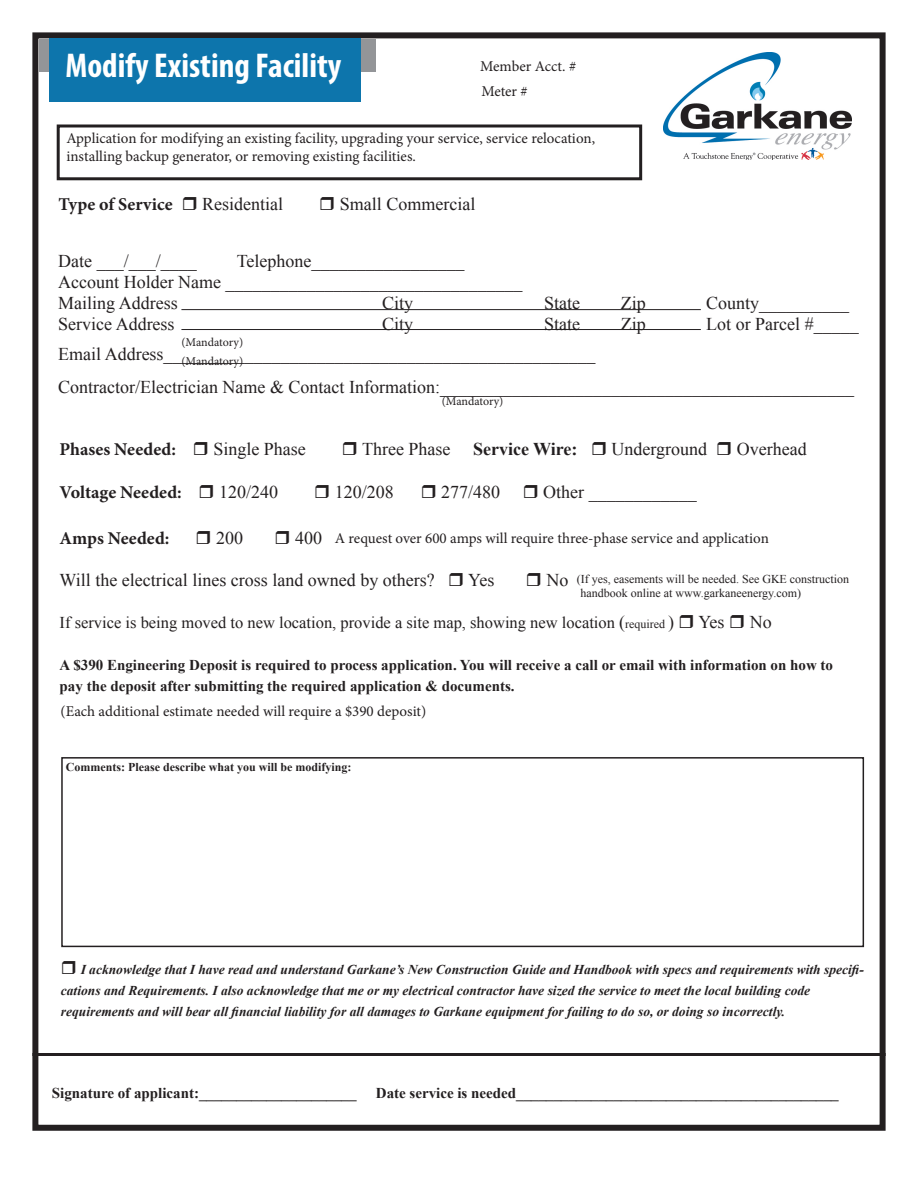
<style>
.page{position:relative;width:918px;height:1188px;background:#fff}
.page>*{position:absolute;margin:0;border:0;box-sizing:border-box;transform-origin:0 0}
.t1{font:700 condensed 34.5px "Myriad Pro";color:#fff}
.t2{font:18px/21px "Times New Roman";color:#231f20}
.t3{font:700 18px "Minion Pro";letter-spacing:.005em;color:#231f20}
.t4{font:700 18px "Times New Roman";color:#231f20}
.t5{font:16.5px "Times New Roman";color:#231f20}
.t6{font:15px/18px "Minion Pro";color:#231f20}
.t7{font:700 15px/21px "Times New Roman";color:#231f20}
.t8{font:italic 700 13.5px/21px "Times New Roman";color:#231f20}
.t9{font:12px/14.2px "Times New Roman";color:#231f20}
.t10{font:700 12px "Times New Roman";color:#231f20}
.t11{font:12px "Minion Pro";letter-spacing:-.005em;color:#231f20}
.s1{font-size:18px}
.s2{font-size:12px}
</style>
<div class="page">
<div style="left:39px;top:39px;width:337px;height:32px;background:#939598"></div>
<div style="left:61px;top:757px;width:803px;height:190px;border:2px solid #231f20"></div>
<div style="left:32px;top:32px;width:854px;height:1099px;border:6px solid #231f20"></div>
<img style="left:664px;top:53px;width:188px;height:106px">
<hr style="left:32px;top:1053px;width:854px;height:3px;background:#231f20">
<hr style="left:181px;top:309px;width:520px;height:1px;background:#231f20">
<div style="left:57px;top:124px;width:585px;height:56px;border:3px solid #231f20"></div>
<div style="left:49px;top:38px;width:312px;height:63px;background:#0d75ac"></div>
<hr style="left:181px;top:329px;width:520px;height:1px;background:#231f20">
<h1 class="t1" style="left:65px;top:44px;width:277px">Modify Existing Facility</h1>
<p class="t6" style="left:480px;top:57px;width:97px">Member Acct. #</p>
<p class="t6" style="left:481px;top:82px;width:48px">Meter #</p>
<p class="t6" style="left:67px;top:129px;width:530px">Application for modifying an existing facility, upgrading your service, service relocation, installing backup generator, or removing existing facilities.</p>
<p class="t3" style="left:58px;top:192px;width:116px">Type of Service</p>
<p class="t2" style="left:202px;top:194px;width:82px">Residential</p>
<p class="t2" style="left:340px;top:194px;width:137px">Small Commercial</p>
<p class="t2" style="left:58px;top:250px;width:466px;text-indent:179px">Telephone_________________<br>Account Holder Name _________________________________<br>Mailing Address</p>
<p class="t2" style="left:58px;top:250px;width:140px">Date ___/___/____</p>
<p class="t2" style="left:382px;top:292px;width:33px">City</p>
<p class="t2" style="left:544px;top:292px;width:37px">State</p>
<p class="t2" style="left:58px;top:313px;width:118px">Service Address</p>
<p class="t2" style="left:382px;top:313px;width:33px">City</p>
<p class="t2" style="left:544px;top:313px;width:37px">State</p>
<p class="t11" style="left:181px;top:334px;width:63px">(Mandatory)</p>
<p class="t2" style="left:58px;top:343px;width:539px">Email Address________________________________________________</p>
<p class="t11" style="left:181px;top:353px;width:63px">(Mandatory)</p>
<p class="t2" style="left:621px;top:292px;width:27px">Zip</p>
<p class="t2" style="left:706px;top:292px;width:145px">County__________</p>
<p class="t2" style="left:621px;top:313px;width:27px">Zip</p>
<p class="t2" style="left:706px;top:313px;width:154px">Lot or Parcel #_____</p>
<p class="t2" style="left:58px;top:376px;width:797px">Contractor/Electrician Name &amp; Contact Information:______________________________________________</p>
<p class="t11" style="left:442px;top:393px;width:63px">(Mandatory)</p>
<p class="t3" style="left:60px;top:437px;width:118px">Phases Needed:</p>
<p class="t2" style="left:213px;top:438px;width:94px">Single Phase</p>
<p class="t2" style="left:362px;top:438px;width:90px">Three Phase</p>
<p class="t4" style="left:473px;top:437px;width:106px">Service Wire:</p>
<p class="t2" style="left:612px;top:438px;width:97px">Underground</p>
<p class="t2" style="left:737px;top:438px;width:71px">Overhead</p>
<p class="t3" style="left:60px;top:479px;width:124px">Voltage Needed:</p>
<p class="t2" style="left:219px;top:481px;width:61px">120/240</p>
<p class="t2" style="left:335px;top:481px;width:61px">120/208</p>
<p class="t2" style="left:441px;top:481px;width:61px">277/480</p>
<p class="t2" style="left:543px;top:481px;width:155px">Other ____________</p>
<p class="t3" style="left:60px;top:525px;width:111px">Amps Needed:</p>
<p class="t2" style="left:216px;top:527px;width:28px">200</p>
<p class="t2" style="left:295px;top:527px;width:28px">400</p>
<p class="t2" style="left:60px;top:569px;width:377px">Will the electrical lines cross land owned by others?</p>
<p class="t2" style="left:468px;top:569px;width:28px">Yes</p>
<p class="t2" style="left:546px;top:569px;width:23px">No</p>
<p class="t5" style="left:60px;top:611px;width:616px">If service is being moved to new location, provide a site map, showing new location <span class="s1">(</span><span class="s2">required</span> <span class="s1">)</span></p>
<p class="t2" style="left:698px;top:611px;width:28px">Yes</p>
<p class="t2" style="left:750px;top:611px;width:23px">No</p>
<p class="t7" style="left:60px;top:654px;width:775px">A $390 Engineering Deposit is required to process application. You will receive a call or email with information on how to pay the deposit after submitting the required application &amp; documents.</p>
<p class="t6" style="left:335px;top:530px;width:436px">A request over 600 amps will require three-phase service and application</p>
<p class="t9" style="left:581px;top:572px;width:270px;text-indent:-4px">(If yes, easements will be needed. See GKE construction handbook online at www.garkaneenergy.com)</p>
<p class="t6" style="left:60px;top:702px;width:367px">(Each additional estimate needed will require a $390 deposit)</p>
<p class="t10" style="left:66px;top:758px;width:287px">Comments: Please describe what you will be modifying:</p>
<p class="t8" style="left:61px;top:959px;width:805px;text-indent:20px">I acknowledge that I have read and understand Garkane’s New Construction Guide and Handbook with specs and requirements with specifi&shy;cations and Requirements. I also acknowledge that me or my electrical contractor have sized the service to meet the local building code requirements and will bear all financial liability for all damages to Garkane equipment for failing to do so, or doing so incorrectly.</p>
<p class="t7" style="left:52px;top:1082px;width:306px">Signature of applicant:_____________________</p>
<p class="t7" style="left:376px;top:1082px;width:464px">Date service is needed___________________________________________</p>
</div>
